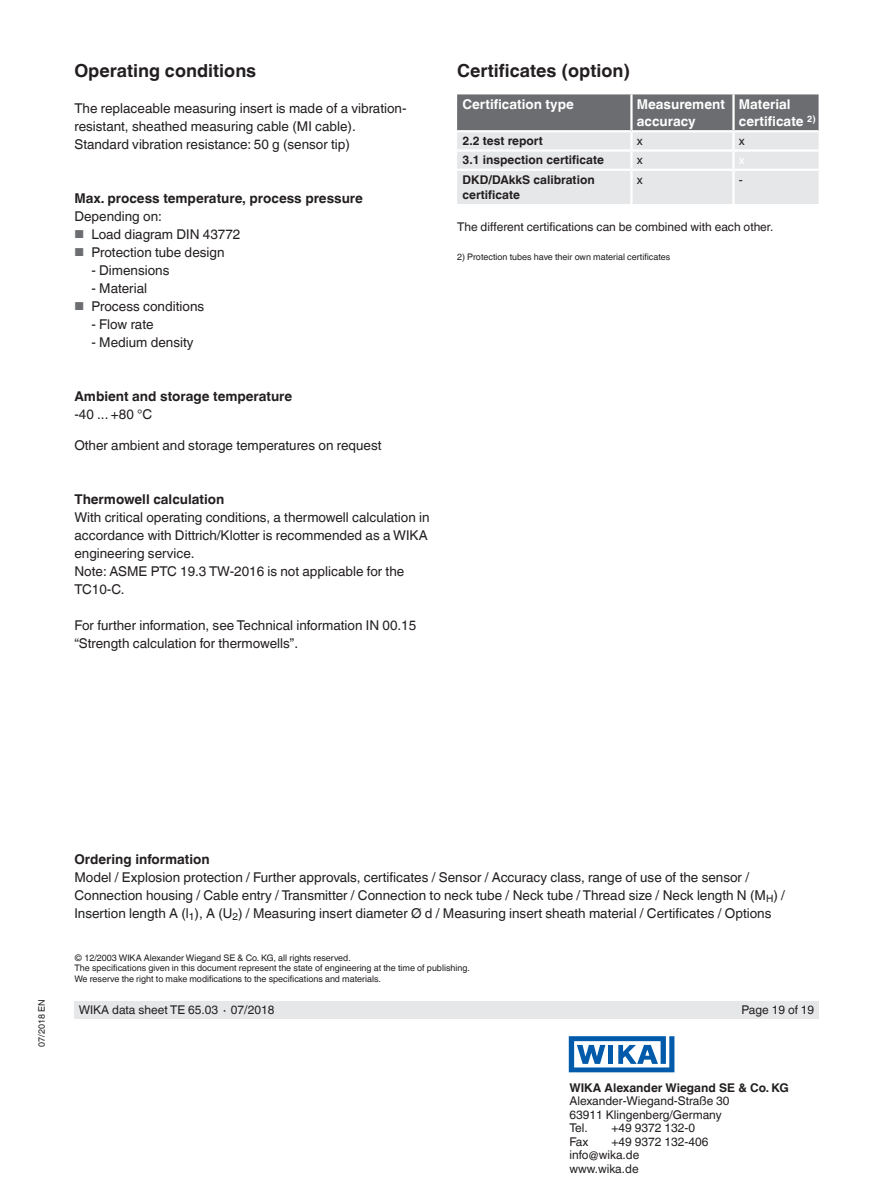
<style>
.page{position:relative;width:893px;height:1188px;background:#fff}
.page>*{position:absolute;margin:0;border:0;box-sizing:border-box;transform-origin:0 0}
.t1{font:700 18px "Helvetica World";color:#231f20}
.t2{font:13.5px/18px "Helvetica World";color:#231f20}
.t3{font:700 13.5px "Helvetica World";color:#231f20}
.t4{font:700 13.5px/16.5px "Helvetica World";color:#fff}
.t5{font:12px/13.5px "Helvetica World";color:#231f20}
.t6{font:700 12px/15px "Helvetica World";color:#231f20}
.t7{font:12px "Helvetica World";color:#fff}
.t8{font:9px/10.5px "Helvetica World";color:#231f20}
.s1{font-size:11.55px;color:#6c6d70}
</style>
<div class="page">
<div style="left:74px;top:1001px;width:745px;height:17px;background:#e6e7e9"></div>
<svg style="left:569px;top:1036px;width:105px;height:36px"></svg>
<svg style="left:457px;top:94px;width:362px;height:110px;background:#bcbdbf"></svg>
<hr style="left:630px;top:94px;width:3px;height:36px;background:#fff">
<hr style="left:732px;top:94px;width:3px;height:36px;background:#fff">
<hr style="left:630px;top:132px;width:3px;height:17px;background:#fff">
<hr style="left:732px;top:132px;width:3px;height:17px;background:#fff">
<hr style="left:457px;top:149px;width:174px;height:3px;background:#fff">
<hr style="left:631px;top:149px;width:102px;height:3px;background:#fff">
<hr style="left:630px;top:152px;width:3px;height:17px;background:#fff">
<hr style="left:733px;top:149px;width:86px;height:3px;background:#fff">
<hr style="left:732px;top:152px;width:3px;height:17px;background:#fff">
<hr style="left:457px;top:169px;width:174px;height:2px;background:#fff">
<hr style="left:631px;top:169px;width:102px;height:2px;background:#fff">
<hr style="left:630px;top:171px;width:3px;height:33px;background:#fff">
<hr style="left:733px;top:169px;width:86px;height:2px;background:#fff">
<hr style="left:732px;top:171px;width:3px;height:33px;background:#fff">
<hr style="left:457px;top:130px;width:174px;height:2px;background:#fff">
<hr style="left:631px;top:130px;width:102px;height:2px;background:#fff">
<hr style="left:733px;top:130px;width:86px;height:2px;background:#fff">
<h1 class="t1" style="left:74px;top:60px;width:183px">Operating conditions</h1>
<p class="t2" style="left:74px;top:99px;width:334px">The replaceable measuring insert is made of a vibration&shy;resistant, sheathed measuring cable (MI cable).<br>Standard vibration resistance: 50 g (sensor tip)</p>
<p class="t3" style="left:74px;top:190px;width:290px">Max. process temperature, process pressure</p>
<p class="t2" style="left:74px;top:207px;width:89px">Depending on:</p>
<p class="t2" style="left:74px;top:225px;width:167px"><span class="s1">■</span> Load diagram DIN 43772</p>
<p class="t2" style="left:74px;top:243px;width:152px"><span class="s1">■</span> Protection tube design</p>
<p class="t2" style="left:91px;top:261px;width:80px">- Dimensions</p>
<p class="t2" style="left:91px;top:279px;width:57px">- Material</p>
<p class="t2" style="left:74px;top:297px;width:131px"><span class="s1">■</span> Process conditions</p>
<p class="t2" style="left:91px;top:315px;width:64px">- Flow rate</p>
<p class="t2" style="left:91px;top:333px;width:104px">- Medium density</p>
<p class="t3" style="left:74px;top:388px;width:219px">Ambient and storage temperature</p>
<p class="t2" style="left:74px;top:405px;width:79px">-40 ... +80 °C</p>
<p class="t2" style="left:74px;top:437px;width:309px">Other ambient and storage temperatures on request</p>
<p class="t3" style="left:74px;top:492px;width:151px">Thermowell calculation</p>
<p class="t2" style="left:74px;top:509px;width:357px">With critical operating conditions, a thermowell calculation in accordance with Dittrich/Klotter is recommended as a WIKA engineering service.<br>Note: ASME PTC 19.3 TW-2016 is not applicable for the TC10-C.</p>
<p class="t2" style="left:74px;top:617px;width:343px">For further information, see Technical information IN 00.15 “Strength calculation for thermowells”.</p>
<h1 class="t1" style="left:457px;top:60px;width:175px">Certificates (option)</h1>
<p class="t4" style="left:462px;top:97px;width:113px">Certification type</p>
<p class="t4" style="left:637px;top:97px;width:90px">Measurement accuracy</p>
<p class="t4" style="left:739px;top:97px;width:78px">Material certificate <sup>2)</sup></p>
<p class="t6" style="left:462px;top:134px;width:82px">2.2 test report</p>
<p class="t5" style="left:637px;top:134px;width:7px">x</p>
<p class="t5" style="left:739px;top:134px;width:7px">x</p>
<p class="t6" style="left:462px;top:153px;width:143px">3.1 inspection certificate</p>
<p class="t5" style="left:637px;top:154px;width:7px">x</p>
<p class="t7" style="left:739px;top:153px;width:7px">x</p>
<p class="t6" style="left:462px;top:172px;width:134px">DKD/DAkkS calibration certificate</p>
<p class="t5" style="left:637px;top:173px;width:7px">x</p>
<p class="t5" style="left:739px;top:173px;width:5px">-</p>
<p class="t5" style="left:457px;top:220px;width:318px">The different certifications can be combined with each other.</p>
<p class="t8" style="left:457px;top:251px;width:215px">2) Protection tubes have their own material certificates</p>
<p class="t3" style="left:74px;top:852px;width:137px">Ordering information</p>
<p class="t2" style="left:74px;top:869px;width:712px">Model / Explosion protection / Further approvals, certificates / Sensor / Accuracy class, range of use of the sensor /<br>Connection housing / Cable entry / Transmitter / Connection to neck tube / Neck tube / Thread size / Neck length N (M<sub>H</sub>) /<br>Insertion length A (l<sub>1</sub>), A (U<sub>2</sub>) / Measuring insert diameter Ø d / Measuring insert sheath material / Certificates / Options</p>
<p class="t8" style="left:74px;top:952px;width:397px">© 12/2003 WIKA Alexander Wiegand SE &amp; Co. KG, all rights reserved.<br>The specifications given in this document represent the state of engineering at the time of publishing.<br>We reserve the right to make modifications to the specifications and materials.</p>
<p class="t8" style="left:36px;top:1047px;width:49px;rotate:-90deg">07/2018 EN</p>
<p class="t5" style="left:79px;top:1003px;width:197px">WIKA data sheet TE 65.03 ∙ 07/2018</p>
<p class="t5" style="left:741px;top:1003px;width:74px">Page 19 of 19</p>
<p class="t6" style="left:569px;top:1080px;width:221px">WIKA Alexander Wiegand SE &amp; Co. KG</p>
<p class="t5" style="left:569px;top:1094px;width:162px">Alexander-Wiegand-Straße 30<br>63911 Klingenberg/Germany<br>Tel.</p>
<p class="t5" style="left:611px;top:1121px;width:85px">+49 9372 132-0</p>
<p class="t5" style="left:569px;top:1135px;width:21px">Fax</p>
<p class="t5" style="left:569px;top:1135px;width:140px;text-indent:42px">+49 9372 132-406 info@wika.de www.wika.de</p>
</div>
